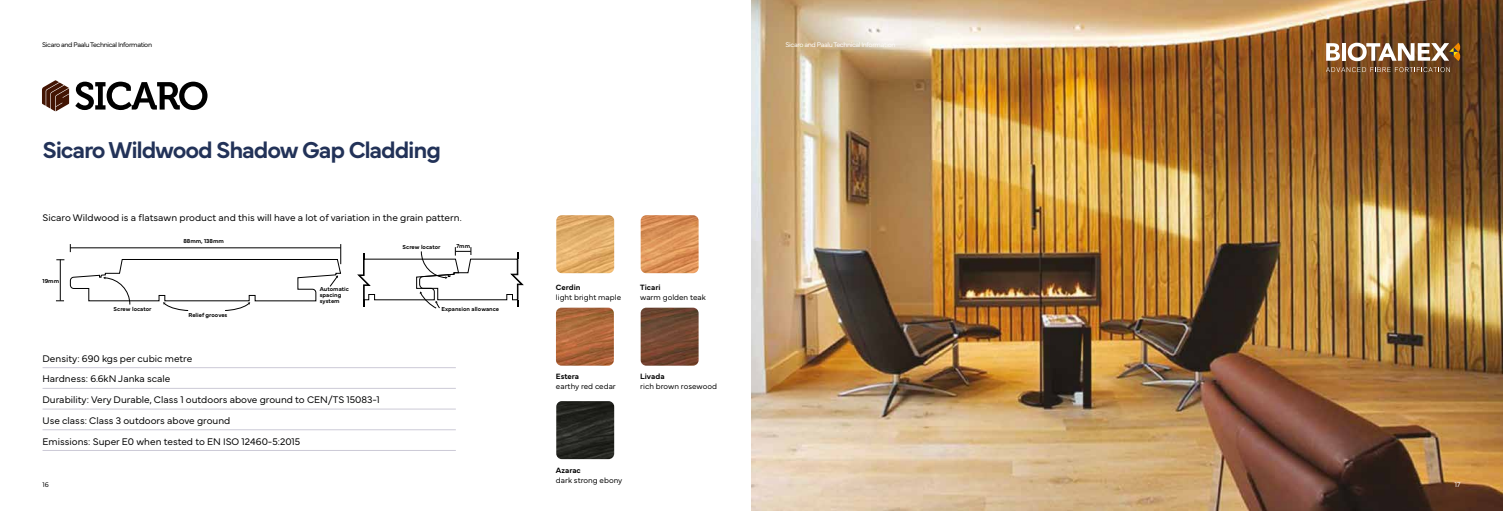
<style>
.page{position:relative;width:1503px;height:511px;background:#fff}
.page>*{position:absolute;margin:0;border:0;box-sizing:border-box;transform-origin:0 0}
.t1{font:600 24px "Mundial";letter-spacing:-.05em;color:#223258}
.t2{font:300 10px/20.7px "Mundial";color:#000}
.t3{font:300 8px "Mundial";color:#000}
.t4{font:600 8px "Mundial";color:#000}
.t5{font:300 7px "Mundial";letter-spacing:-.05em;color:#000}
.t6{font:300 7px "Mundial";letter-spacing:-.05em;color:#fff}
.t7{font:600 6px/6px "Mundial";color:#000}
</style>
<div class="page">
<svg style="left:42px;top:80px;width:27px;height:31px"></svg>
<svg style="left:75px;top:82px;width:132px;height:28px"></svg>
<img style="left:751px;top:0;width:751px;height:510px">
<hr style="left:60px;top:259px;width:1px;height:41px;background:#000">
<svg style="left:70px;top:244px;width:271px;height:66px"></svg>
<svg style="left:357px;top:247px;width:167px;height:61px"></svg>
<hr style="left:43px;top:367px;width:413px;height:1px;background:#cccad7">
<hr style="left:43px;top:388px;width:413px;height:1px;background:#cccad7">
<hr style="left:43px;top:408px;width:413px;height:1px;background:#cccad7">
<hr style="left:43px;top:429px;width:413px;height:1px;background:#cccad7">
<hr style="left:43px;top:450px;width:413px;height:1px;background:#cccad7">
<img style="left:556px;top:215px;width:58px;height:58px">
<img style="left:640px;top:215px;width:58px;height:58px">
<img style="left:556px;top:307px;width:58px;height:58px">
<img style="left:640px;top:307px;width:58px;height:58px">
<img style="left:556px;top:401px;width:58px;height:57px">
<svg style="left:1326px;top:43px;width:13px;height:18px"></svg>
<svg style="left:1341px;top:43px;width:4px;height:18px"></svg>
<svg style="left:1325px;top:67px;width:124px;height:5px"></svg>
<svg style="left:1347px;top:43px;width:113px;height:18px"></svg>
<p class="t5" style="left:42px;top:39px;width:111px">Sicaro and Paalu Technical Information</p>
<h1 class="t1" style="left:43px;top:131px;width:400px">Sicaro Wildwood Shadow Gap Cladding</h1>
<p class="t2" style="left:43px;top:206px;width:420px">Sicaro Wildwood is a flatsawn product and this will have a lot of variation in the grain pattern.</p>
<p class="t7" style="left:42px;top:277px;width:18px">19mm</p>
<p class="t7" style="left:114px;top:305px;width:39px">Screw locator</p>
<p class="t7" style="left:183px;top:237px;width:42px">88mm, 138mm</p>
<p class="t7" style="left:188px;top:310px;width:41px">Relief grooves</p>
<p class="t7" style="left:320px;top:285px;width:31px">Automatic spacing system</p>
<p class="t2" style="left:43px;top:347px;width:339px">Density: 690 kgs per cubic metre<br>Hardness: 6.6kN Janka scale<br>Durability: Very Durable, Class 1 outdoors above ground to CEN/TS 15083-1<br>Use class: Class 3 outdoors above ground<br>Emissions: Super E0 when tested to EN ISO 12460-5:2015</p>
<p class="t5" style="left:43px;top:479px;width:8px">16</p>
<p class="t7" style="left:402px;top:243px;width:39px">Screw locator</p>
<p class="t7" style="left:456px;top:242px;width:15px">7mm</p>
<p class="t7" style="left:441px;top:305px;width:59px">Expansion allowance</p>
<p class="t4" style="left:556px;top:280px;width:26px">Cerdin</p>
<p class="t3" style="left:556px;top:290px;width:67px">light bright maple</p>
<p class="t4" style="left:640px;top:280px;width:22px">Ticari</p>
<p class="t3" style="left:640px;top:290px;width:67px">warm golden teak</p>
<p class="t4" style="left:556px;top:370px;width:25px">Estera</p>
<p class="t3" style="left:556px;top:380px;width:61px">earthy red cedar</p>
<p class="t4" style="left:640px;top:370px;width:26px">Livada</p>
<p class="t3" style="left:640px;top:380px;width:78px">rich brown rosewood</p>
<p class="t4" style="left:556px;top:463px;width:26px">Azarac</p>
<p class="t3" style="left:556px;top:473px;width:68px">dark strong ebony</p>
<p class="t6" style="left:785px;top:39px;width:111px">Sicaro and Paalu Technical Information</p>
<p class="t6" style="left:1454px;top:479px;width:7px">17</p>
</div>
